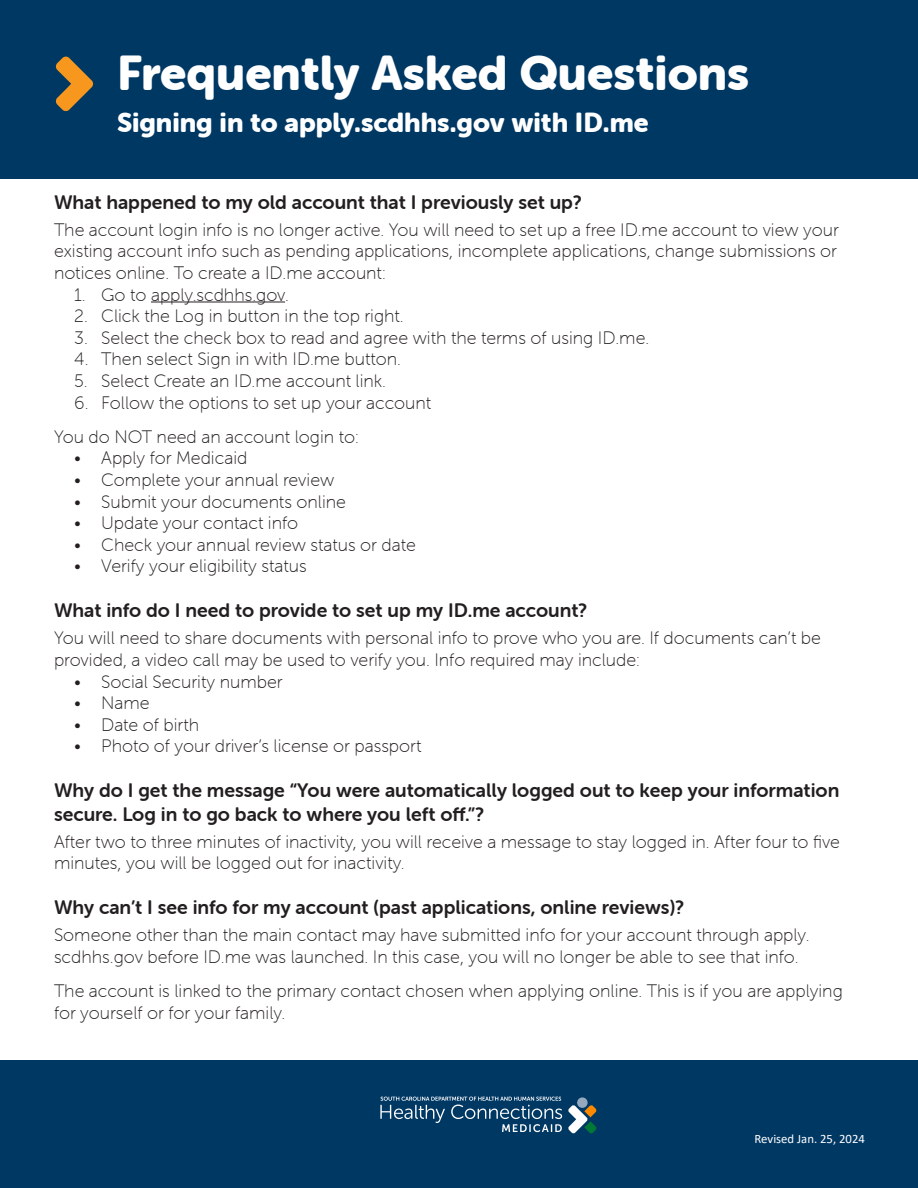
<style>
.page{position:relative;width:918px;height:1188px;background:#fff}
.page>*{position:absolute;margin:0;border:0;box-sizing:border-box;transform-origin:0 0}
.t1{font:48px "Museo Sans Rounded 900";color:#fff}
.t2{font:27px "Museo Sans Rounded 900";color:#fff}
.t3{font:19.5px/23.4px "Museo Sans Rounded 700";color:#231f20}
.t4{font:18px/21.6px "Museo Sans Rounded 100";color:#231f20}
.t5{font:12.75px "Calibri";color:#fff}
</style>
<div class="page">
<div style="left:0;top:1061px;width:918px;height:127px;background:#003864"></div>
<hr style="left:151px;top:302px;width:134px;height:1px;background:#231f20">
<div style="left:0;top:0;width:918px;height:178px;background:#003864"></div>
<svg style="left:568px;top:1105px;width:28px;height:28px"></svg>
<div style="left:577px;top:1097px;width:11px;height:11px;background:#94a9be;border-radius:50%"></div>
<svg style="left:380px;top:1097px;width:182px;height:35px"></svg>
<svg style="left:56px;top:57px;width:37px;height:54px"></svg>
<p class="t1" style="left:117px;top:46px;width:634px">Frequently Asked Questions</p>
<p class="t2" style="left:117px;top:108px;width:533px">Signing in to apply.scdhhs.gov with ID.me</p>
<p class="t3" style="left:54px;top:190px;width:529px">What happened to my old account that I previously set up?</p>
<p class="t4" style="left:54px;top:219px;width:786px;text-align:justify">The account login info is no longer active. You will need to set up a free ID.me account to view your existing account info such as pending applications, incomplete applications, change submissions or notices online. To create a ID.me account:</p>
<p class="t4" style="left:74px;top:284px;width:216px">1. Go to apply.scdhhs.gov.</p>
<p class="t4" style="left:74px;top:305px;width:331px">2. Click the Log in button in the top right.</p>
<p class="t4" style="left:74px;top:327px;width:577px">3. Select the check box to read and agree with the terms of using ID.me.</p>
<p class="t4" style="left:74px;top:349px;width:328px">4. Then select Sign in with ID.me button.</p>
<p class="t4" style="left:74px;top:370px;width:313px">5. Select Create an ID.me account link.</p>
<p class="t4" style="left:74px;top:392px;width:359px">6. Follow the options to set up your account</p>
<p class="t4" style="left:54px;top:426px;width:306px">You do NOT need an account login to:</p>
<p class="t4" style="left:74px;top:448px;width:175px">• Apply for Medicaid</p>
<p class="t4" style="left:74px;top:469px;width:262px">• Complete your annual review</p>
<p class="t4" style="left:74px;top:491px;width:273px">• Submit your documents online</p>
<p class="t4" style="left:74px;top:512px;width:225px">• Update your contact info</p>
<p class="t4" style="left:74px;top:534px;width:343px">• Check your annual review status or date</p>
<p class="t4" style="left:74px;top:556px;width:234px">• Verify your eligibility status</p>
<p class="t3" style="left:54px;top:599px;width:535px">What info do I need to provide to set up my ID.me account?</p>
<p class="t4" style="left:54px;top:628px;width:769px">You will need to share documents with personal info to prove who you are. If documents can’t be provided, a video call may be used to verify you. Info required may include:</p>
<p class="t4" style="left:74px;top:671px;width:210px">• Social Security number</p>
<p class="t4" style="left:74px;top:692px;width:77px">• Name</p>
<p class="t4" style="left:74px;top:714px;width:126px">• Date of birth</p>
<p class="t4" style="left:74px;top:736px;width:349px">• Photo of your driver’s license or passport</p>
<p class="t3" style="left:54px;top:779px;width:787px">Why do I get the message “You were automatically logged out to keep your information secure. Log in to go back to where you left off.”?</p>
<p class="t4" style="left:54px;top:831px;width:788px">After two to three minutes of inactivity, you will receive a message to stay logged in. After four to five minutes, you will be logged out for inactivity.</p>
<p class="t3" style="left:54px;top:896px;width:632px">Why can’t I see info for my account (past applications, online reviews)?</p>
<p class="t4" style="left:54px;top:925px;width:757px">Someone other than the main contact may have submitted info for your account through apply. scdhhs.gov before ID.me was launched. In this case, you will no longer be able to see that info.</p>
<p class="t4" style="left:54px;top:980px;width:790px">The account is linked to the primary contact chosen when applying online. This is if you are applying for yourself or for your family.</p>
<p class="t5" style="left:755px;top:1130px;width:112px">Revised Jan. 25, 2024</p>
</div>
